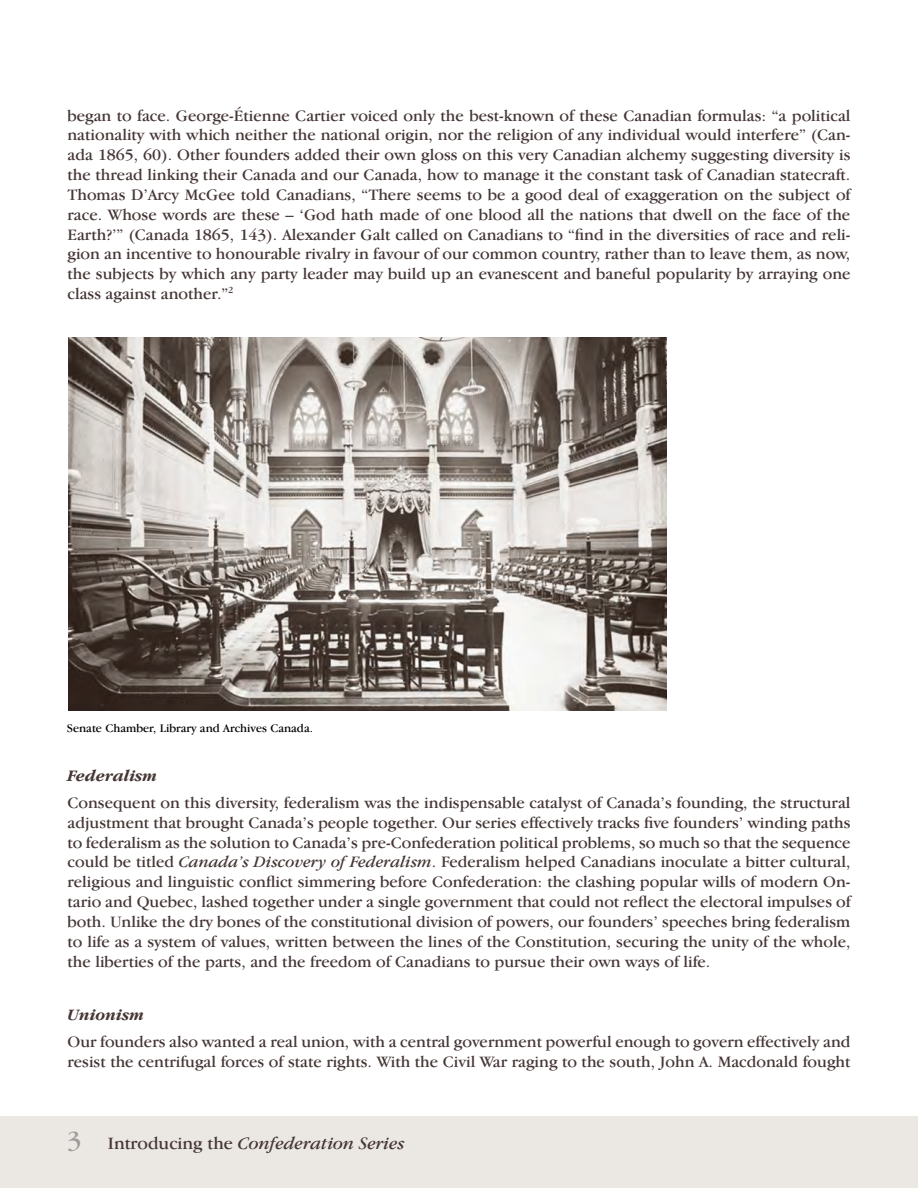
<style>
.page{position:relative;width:918px;height:1188px;background:#fff}
.page>*{position:absolute;margin:0;border:0;box-sizing:border-box;transform-origin:0 0}
.t1{font:italic 18px "Garamond IT Cby BT";color:#453635}
.t2{font:16.5px/19.8px "Garamond IT Cby BT";color:#453635;text-align:justify}
.t3{font:italic 700 16.5px "Garamond IT Cby BT";color:#453635}
.t4{font:12px "Garamond IT Cby BT";color:#000}
.s1{font-style:italic}
.s2{font-style:normal;font-size:27px;color:#9e9b9a}
.s3{font-style:normal}
</style>
<div class="page">
<div style="left:0;top:1117px;width:918px;height:71px;background:#ebe8e4"></div>
<img style="left:69px;top:337px;width:597px;height:374px">
<p class="t2" style="left:68px;top:105px;width:785px">began to face. George-Étienne Cartier voiced only the best-known of these Canadian formulas: “a political nationality with which neither the national origin, nor the religion of any individual would interfere” (Can&shy;ada 1865, 60). Other founders added their own gloss on this very Canadian alchemy suggesting diversity is the thread linking their Canada and our Canada, how to manage it the constant task of Canadian statecraft.<br>Thomas D’Arcy McGee told Canadians, “There seems to be a good deal of exaggeration on the subject of race. Whose words are these – ‘God hath made of one blood all the nations that dwell on the face of the Earth?’” (Canada 1865, 143). Alexander Galt called on Canadians to “find in the diversities of race and reli&shy;gion an incentive to honourable rivalry in favour of our common country, rather than to leave them, as now, the subjects by which any party leader may build up an evanescent and baneful popularity by arraying one class against another.”<sup>2</sup></p>
<p class="t4" style="left:67px;top:721px;width:248px">Senate Chamber, Library and Archives Canada.</p>
<p class="t3" style="left:68px;top:766px;width:92px">Federalism</p>
<p class="t2" style="left:68px;top:793px;width:785px">Consequent on this diversity, federalism was the indispensable catalyst of Canada’s founding, the structural adjustment that brought Canada’s people together. Our series effectively tracks five founders’ winding paths to federalism as the solution to Canada’s pre-Confederation political problems, so much so that the sequence could be titled <span class="s1">Canada’s Discovery of Federalism</span>. Federalism helped Canadians inoculate a bitter cultural, religious and linguistic conflict simmering before Confederation: the clashing popular wills of modern On&shy;tario and Quebec, lashed together under a single government that could not reflect the electoral impulses of both. Unlike the dry bones of the constitutional division of powers, our founders’ speeches bring federalism to life as a system of values, written between the lines of the Constitution, securing the unity of the whole, the liberties of the parts, and the freedom of Canadians to pursue their own ways of life.</p>
<p class="t3" style="left:68px;top:1005px;width:78px">Unionism</p>
<p class="t2" style="left:68px;top:1031px;width:785px">Our founders also wanted a real union, with a central government powerful enough to govern effectively and resist the centrifugal forces of state rights. With the Civil War raging to the south, John A. Macdonald fought</p>
<p class="t1" style="left:67px;top:1132px;width:339px"><span class="s2">3</span> <span class="s3">Introducing the</span> Confederation Series</p>
</div>
